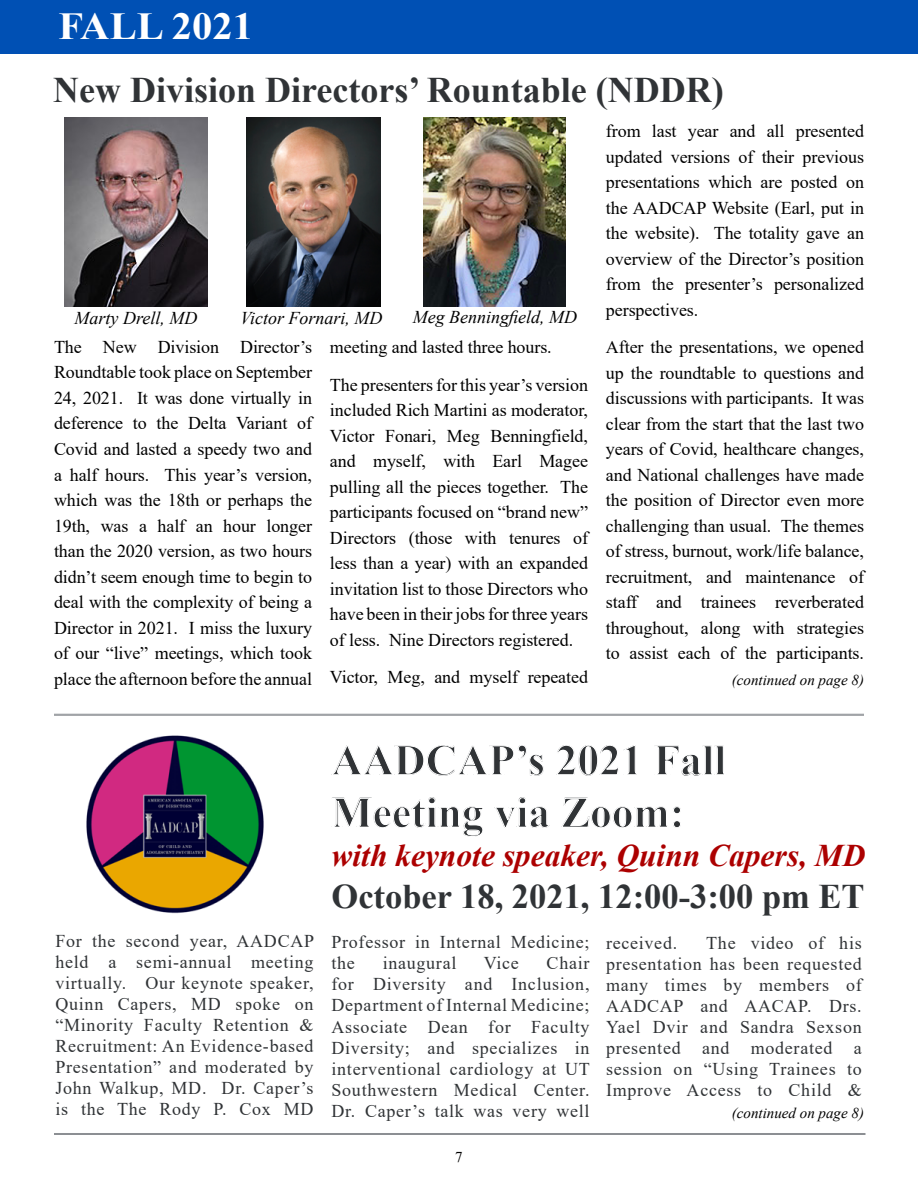
<style>
.page{position:relative;width:918px;height:1188px;background:#fff}
.page>*{position:absolute;margin:0;border:0;box-sizing:border-box;transform-origin:0 0}
.t1{font:700 43.5px/52.5px "Times New Roman";color:#303336}
.t2{font:700 38.1px "Times New Roman";color:#fff;scale:1.07 1}
.t3{font:700 36px "Times New Roman";color:#303336}
.t4{font:700 34.5px "Times New Roman";color:#303336}
.t5{font:italic 700 31.5px "Times New Roman";color:#ac0000}
.t6{font:18px/25.5px "Times New Roman";letter-spacing:-.005em;color:#000;text-align:justify}
.t7{font:18px/21px "Times New Roman";letter-spacing:.04em;color:#303336;text-align:justify}
.t8{font:italic 18px "Times New Roman";color:#000}
.t9{font:italic 15px "Times New Roman";color:#000}
.t10{font:15px "Times New Roman";color:#000}
</style>
<div class="page">
<hr style="left:54px;top:714px;width:810px;height:1px;background:#8c8f93">
<hr style="left:54px;top:715px;width:810px;height:1px;background:#8c8f93">
<hr style="left:54px;top:1133px;width:812px;height:1px;background:#8c8f93">
<hr style="left:54px;top:1134px;width:812px;height:1px;background:#8c8f93">
<div style="left:0;top:0;width:918px;height:54px;background:#0050b4"></div>
<img style="left:86px;top:735px;width:178px;height:179px">
<img style="left:64px;top:117px;width:143px;height:189px">
<img style="left:246px;top:117px;width:135px;height:189px">
<img style="left:423px;top:117px;width:143px;height:189px">
<h2 class="t2" style="left:58px;top:-1px;width:184px">FALL 2021</h2>
<h3 class="t3" style="left:53px;top:64px;width:672px">New Division Directors’ Rountable (NDDR)</h3>
<p class="t8" style="left:75px;top:305px;width:124px">Marty Drell, MD</p>
<p class="t8" style="left:240px;top:305px;width:144px">Victor Fornari, MD</p>
<p class="t8" style="left:413px;top:305px;width:166px">Meg Benningfield, MD</p>
<p class="t6" style="left:54px;top:334px;width:260px">The New Division Director’s Roundtable took place on September 24, 2021. It was done virtually in deference to the Delta Variant of Covid and lasted a speedy two and a half hours. This year’s version, which was the 18th or perhaps the 19th, was a half an hour longer than the 2020 version, as two hours didn’t seem enough time to begin to deal with the complexity of being a Director in 2021. I miss the luxury of our “live” meetings, which took place the afternoon before the annual</p>
<p class="t6" style="left:330px;top:328px;width:260px;line-height:37.5px">meeting and lasted three hours.<br>The presenters for this year’s version</p>
<p class="t6" style="left:330px;top:397px;width:260px">included Rich Martini as moderator, Victor Fonari, Meg Benningfield, and myself, with Earl Magee pulling all the pieces together. The participants focused on “brand new” Directors (those with tenures of less than a year) with an expanded invitation list to those Directors who have been in their jobs for three years of less. Nine Directors registered.</p>
<p class="t6" style="left:330px;top:664px;width:260px">Victor, Meg, and myself repeated</p>
<p class="t6" style="left:606px;top:118px;width:260px">from last year and all presented updated versions of their previous presentations which are posted on the AADCAP Website (Earl, put in the website). The totality gave an overview of the Director’s position from the presenter’s personalized perspectives.</p>
<p class="t6" style="left:606px;top:334px;width:260px">After the presentations, we opened up the roundtable to questions and discussions with participants. It was clear from the start that the last two years of Covid, healthcare changes, and National challenges have made the position of Director even more challenging than usual. The themes of stress, burnout, work/life balance, recruitment, and maintenance of staff and trainees reverberated throughout, along with strategies to assist each of the participants.</p>
<p class="t9" style="left:732px;top:670px;width:134px">(continued on page 8)</p>
<p class="t7" style="left:55px;top:930px;width:260px">For the second year, AADCAP held a semi-annual meeting virtually. Our keynote speaker, Quinn Capers, MD spoke on “Minority Faculty Retention &amp; Recruitment: An Evidence-based Presentation” and moderated by John Walkup, MD. Dr. Caper’s is the The Rody P. Cox MD</p>
<h1 class="t1" style="left:332px;top:733px;width:396px">AADCAP’s 2021 Fall<br>Meeting via Zoom:</h1>
<h3 class="t5" style="left:332px;top:833px;width:536px">with keynote speaker, Quinn Capers, MD</h3>
<h3 class="t4" style="left:332px;top:871px;width:535px">October 18, 2021, 12:00-3:00 pm ET</h3>
<p class="t7" style="left:332px;top:931px;width:260px">Professor in Internal Medicine; the</p>
<p class="t7" style="left:606px;top:931px;width:257px;text-indent:100px">The video of his presentation has been requested many times by members of AADCAP and AACAP. Drs.<br>Yael Dvir and Sandra Sexson presented and moderated a session on “Using Trainees to Improve Access to Child &amp;</p>
<p class="t7" style="left:606px;top:931px;width:73px">received.</p>
<p class="t7" style="left:332px;top:952px;width:260px;text-indent:215px">Chair for Diversity and Inclusion, Department of Internal Medicine; Associate Dean for Faculty Diversity; and specializes in interventional cardiology at UT Southwestern Medical Center.<br>Dr. Caper’s talk was very well</p>
<p class="t7" style="left:383px;top:952px;width:75px">inaugural</p>
<p class="t7" style="left:484px;top:952px;width:37px">Vice</p>
<p class="t9" style="left:732px;top:1103px;width:134px">(continued on page 8)</p>
<p class="t10" style="left:455px;top:1147px;width:9px">7</p>
</div>
